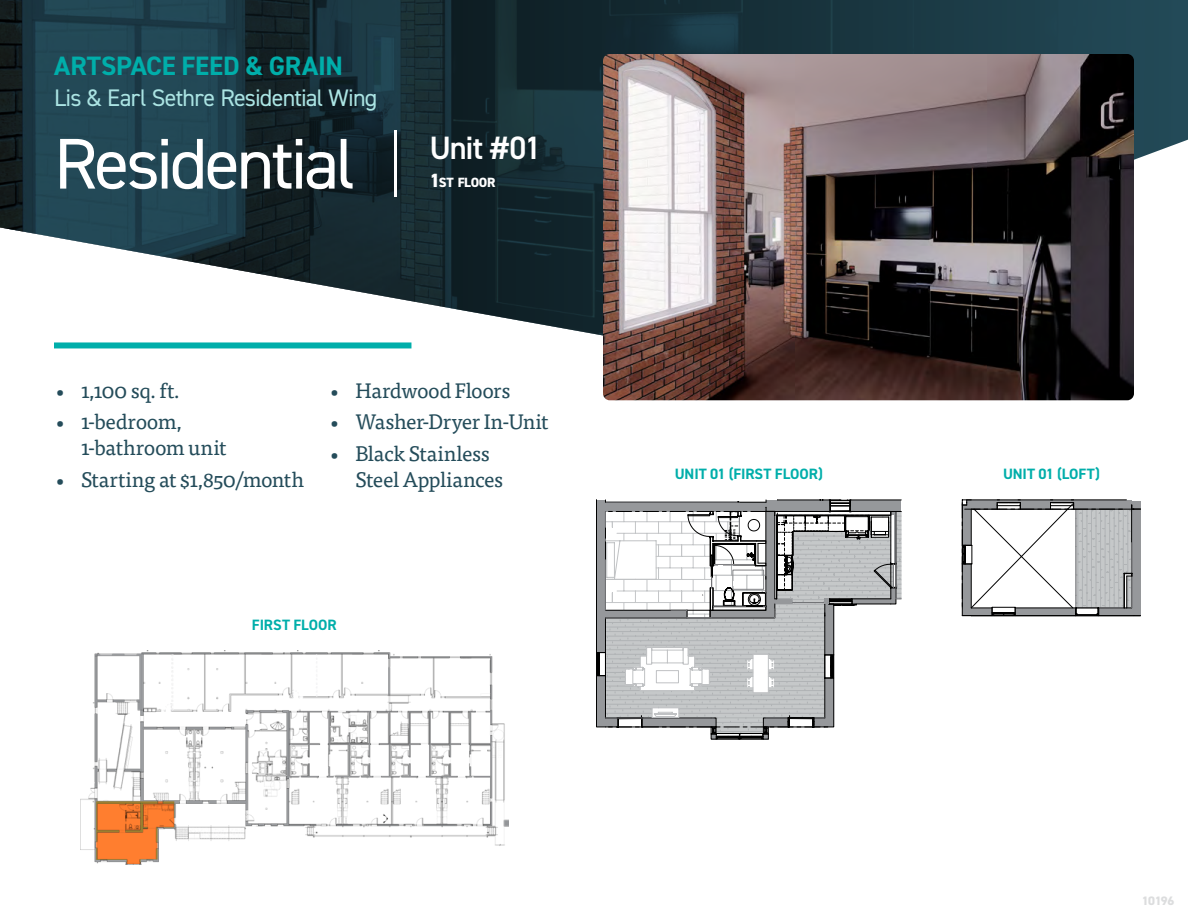
<style>
.page{position:relative;width:1188px;height:918px;background:#fff}
.page>*{position:absolute;margin:0;border:0;box-sizing:border-box;transform-origin:0 0}
.t1{font:72px "DIN2014";letter-spacing:-.045em;color:#fff}
.t2{font:200 72px "DIN2014";color:#fff}
.t3{font:700 26.7px "DIN2014";letter-spacing:-.01em;color:#00aeaa}
.t4{font:24px "DIN2014";letter-spacing:-.03em;color:#abe4e3}
.t5{font:21px/25.2px "Tisa Pro";letter-spacing:-.02em;color:#244c5a}
.t6{font:700 15px "DIN2014";letter-spacing:-.005em;color:#00aeaa}
.t7{font:800 13.5px "DIN2014";letter-spacing:-.025em;color:#fff}
.t8{font:800 12.3px "DIN2014";letter-spacing:-.04em;color:#dcddde}
.s1{font-size:19.2px}
</style>
<div class="page">
<img style="left:0;top:0;width:1188px;height:336px">
<img style="left:603px;top:54px;width:531px;height:346px">
<hr style="left:971px;top:616px;width:169px;height:1px;background:#000">
<svg style="left:962px;top:500px;width:178px;height:116px"></svg>
<svg style="left:596px;top:500px;width:305px;height:240px"></svg>
<img style="left:80px;top:650px;width:428px;height:213px">
<svg style="left:96px;top:801px;width:78px;height:63px;background:#e98b4d"></svg>
<div style="left:54px;top:342px;width:357px;height:6px;background:#00aeaa"></div>
<p class="t3" style="left:54px;top:48px;width:290px">ARTSPACE FEED &amp; GRAIN</p>
<p class="t4" style="left:54px;top:82px;width:325px">Lis &amp; Earl Sethre Residential Wing</p>
<h1 class="t1" style="left:54px;top:119px;width:489px">Residential <sup>Unit</sup> <sup>#01</sup></h1>
<h1 class="t2" style="left:388px;top:120px;width:16px">|</h1>
<p class="t7" style="left:429px;top:173px;width:68px"><span class="s1">1</span>ST FLOOR</p>
<p class="t5" style="left:54px;top:376px;width:128px">• 1,100 sq. ft.</p>
<p class="t5" style="left:81px;top:408px;width:147px;text-indent:-27px">• 1-bedroom,<br>1-bathroom unit</p>
<p class="t5" style="left:54px;top:465px;width:252px">• Starting at $1,850/month</p>
<p class="t5" style="left:329px;top:376px;width:183px">• Hardwood Floors</p>
<p class="t5" style="left:329px;top:408px;width:222px">• Washer-Dryer In-Unit</p>
<p class="t5" style="left:356px;top:440px;width:149px;text-indent:-27px">• Black Stainless<br>Steel Appliances</p>
<p class="t6" style="left:252px;top:615px;width:86px">FIRST FLOOR</p>
<p class="t6" style="left:675px;top:464px;width:150px">UNIT 01 (FIRST FLOOR)</p>
<p class="t6" style="left:1003px;top:464px;width:98px">UNIT 01 (LOFT)</p>
<p class="t8" style="left:1142px;top:892px;width:34px">10196</p>
</div>
